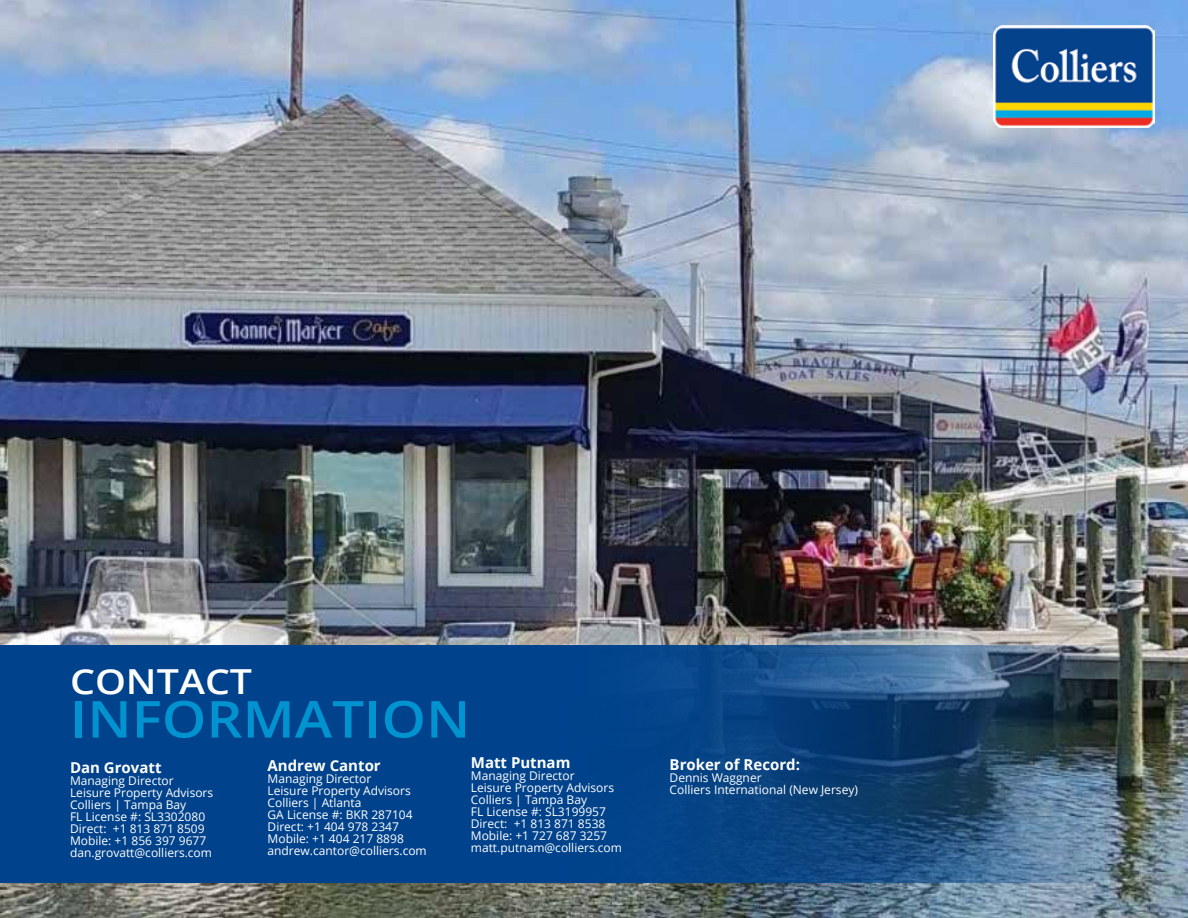
<style>
.page{position:relative;width:1188px;height:918px;background:#fff}
.page>*{position:absolute;margin:0;border:0;box-sizing:border-box;transform-origin:0 0}
.t1{font:600 51px "Open Sans";color:#0093d0;scale:1.11 1}
.t2{font:600 34.5px "Open Sans";color:#fff;scale:1.14 1}
.t3{font:700 15px "Open Sans";color:#fff}
.t4{font:12px/12px "Open Sans";color:#fff}
</style>
<div class="page">
<img style="left:0;top:0;width:1188px;height:918px">
<svg style="left:0;top:645px;width:1188px;height:237px;background:#134a83"></svg>
<img style="left:994px;top:25px;width:160px;height:103px">
<h2 class="t2" style="left:70px;top:658px;width:161px">CONTACT</h2>
<h1 class="t1" style="left:70px;top:684px;width:362px">INFORMATION</h1>
<p class="t3" style="left:70px;top:757px;width:93px">Dan Grovatt</p>
<p class="t4" style="left:70px;top:774px;width:145px">Managing Director<br>Leisure Property Advisors<br>Colliers | Tampa Bay<br>FL License #: SL3302080<br>Direct: +1 813 871 8509<br>Mobile: +1 856 397 9677 dan.grovatt@colliers.com</p>
<p class="t3" style="left:268px;top:755px;width:115px">Andrew Cantor</p>
<p class="t4" style="left:268px;top:772px;width:161px">Managing Director<br>Leisure Property Advisors<br>Colliers | Atlanta<br>GA License #: BKR 287104<br>Direct: +1 404 978 2347<br>Mobile: +1 404 217 8898 andrew.cantor@colliers.com</p>
<p class="t3" style="left:471px;top:752px;width:101px">Matt Putnam</p>
<p class="t4" style="left:471px;top:769px;width:153px">Managing Director<br>Leisure Property Advisors<br>Colliers | Tampa Bay<br>FL License #: SL3199957<br>Direct: +1 813 871 8538<br>Mobile: +1 727 687 3257 matt.putnam@colliers.com</p>
<p class="t3" style="left:670px;top:754px;width:132px">Broker of Record:</p>
<p class="t4" style="left:670px;top:771px;width:190px">Dennis Waggner<br>Colliers International (New Jersey)</p>
</div>
